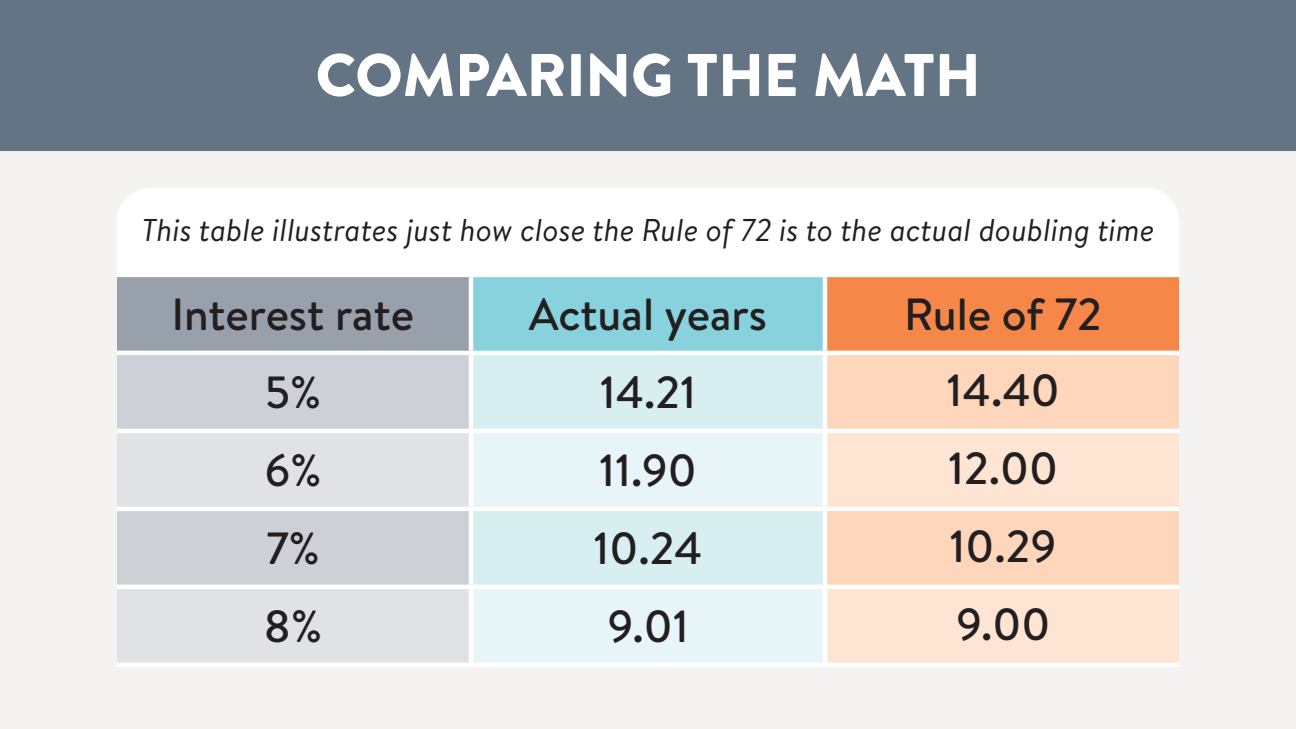
<style>
.page{position:relative;width:1296px;height:729px;background:#f4f3f1}
.page>*{position:absolute;margin:0;border:0;box-sizing:border-box;transform-origin:0 0}
.t1{font:900 60px "Brandon Text";color:#fff}
.t2{font:500 45px "Brandon Text";color:#231f20}
.t3{font:italic 31.5px "Brandon Text";color:#231f20}
</style>
<div class="page">
<div style="left:0;top:0;width:1296px;height:150px;background:#637584"></div>
<div style="left:117px;top:188px;width:1062px;height:85px;background:#fff"></div>
<div style="left:117px;top:275px;width:354px;height:78px;background:#98a0ab"></div>
<div style="left:471px;top:275px;width:354px;height:78px;background:#87d2dc"></div>
<div style="left:825px;top:275px;width:354px;height:78px;background:#f58848"></div>
<div style="left:117px;top:355px;width:352px;height:74px;background:#cdd0d7"></div>
<div style="left:473px;top:355px;width:350px;height:74px;background:#d8eff2"></div>
<div style="left:827px;top:355px;width:352px;height:74px;background:#fdd6bb"></div>
<svg style="left:117px;top:433px;width:352px;height:229px;background:#d9dce0"></svg>
<svg style="left:473px;top:434px;width:350px;height:228px;fill:#e7f5f8"></svg>
<svg style="left:827px;top:433px;width:352px;height:230px;background:#fde0cb"></svg>
<hr style="left:117px;top:273px;width:354px;height:4px;background:#fff">
<hr style="left:471px;top:273px;width:354px;height:4px;background:#fff">
<hr style="left:825px;top:273px;width:354px;height:4px;background:#fff">
<hr style="left:117px;top:351px;width:354px;height:4px;background:#fff">
<hr style="left:117px;top:429px;width:354px;height:4px;background:#fff">
<hr style="left:117px;top:507px;width:354px;height:4px;background:#fff">
<hr style="left:117px;top:585px;width:354px;height:4px;background:#fff">
<hr style="left:117px;top:663px;width:354px;height:4px;background:#fff">
<hr style="left:469px;top:277px;width:4px;height:74px;background:#fff">
<hr style="left:823px;top:277px;width:4px;height:74px;background:#fff">
<hr style="left:471px;top:351px;width:354px;height:4px;background:#fff">
<hr style="left:469px;top:355px;width:4px;height:74px;background:#fff">
<hr style="left:825px;top:351px;width:354px;height:4px;background:#fff">
<hr style="left:823px;top:355px;width:4px;height:74px;background:#fff">
<hr style="left:471px;top:429px;width:354px;height:4px;background:#fff">
<hr style="left:469px;top:433px;width:4px;height:74px;background:#fff">
<hr style="left:825px;top:429px;width:354px;height:4px;background:#fff">
<hr style="left:823px;top:433px;width:4px;height:74px;background:#fff">
<hr style="left:471px;top:507px;width:354px;height:4px;background:#fff">
<hr style="left:469px;top:511px;width:4px;height:74px;background:#fff">
<hr style="left:825px;top:507px;width:354px;height:4px;background:#fff">
<hr style="left:823px;top:511px;width:4px;height:74px;background:#fff">
<hr style="left:471px;top:585px;width:354px;height:4px;background:#fff">
<hr style="left:469px;top:589px;width:4px;height:74px;background:#fff">
<hr style="left:825px;top:585px;width:354px;height:4px;background:#fff">
<hr style="left:823px;top:589px;width:4px;height:74px;background:#fff">
<hr style="left:471px;top:663px;width:354px;height:4px;background:#fff">
<hr style="left:825px;top:663px;width:354px;height:4px;background:#fff">
<h1 class="t1" style="left:315px;top:33px;width:667px">COMPARING THE MATH</h1>
<p class="t3" style="left:142px;top:209px;width:1014px">This table illustrates just how close the Rule of 72 is to the actual doubling time</p>
<p class="t2" style="left:172px;top:283px;width:244px">Interest rate</p>
<p class="t2" style="left:529px;top:283px;width:240px">Actual years</p>
<p class="t2" style="left:904px;top:283px;width:199px">Rule of 72</p>
<p class="t2" style="left:265px;top:361px;width:58px">5%</p>
<p class="t2" style="left:600px;top:361px;width:98px">14.21</p>
<p class="t2" style="left:947px;top:360px;width:115px">14.40</p>
<p class="t2" style="left:264px;top:439px;width:58px">6%</p>
<p class="t2" style="left:599px;top:439px;width:99px">11.90</p>
<p class="t2" style="left:948px;top:438px;width:111px">12.00</p>
<p class="t2" style="left:266px;top:517px;width:55px">7%</p>
<p class="t2" style="left:594px;top:517px;width:110px">10.24</p>
<p class="t2" style="left:950px;top:516px;width:109px">10.29</p>
<p class="t2" style="left:264px;top:595px;width:60px">8%</p>
<p class="t2" style="left:607px;top:595px;width:83px">9.01</p>
<p class="t2" style="left:956px;top:594px;width:96px">9.00</p>
</div>
